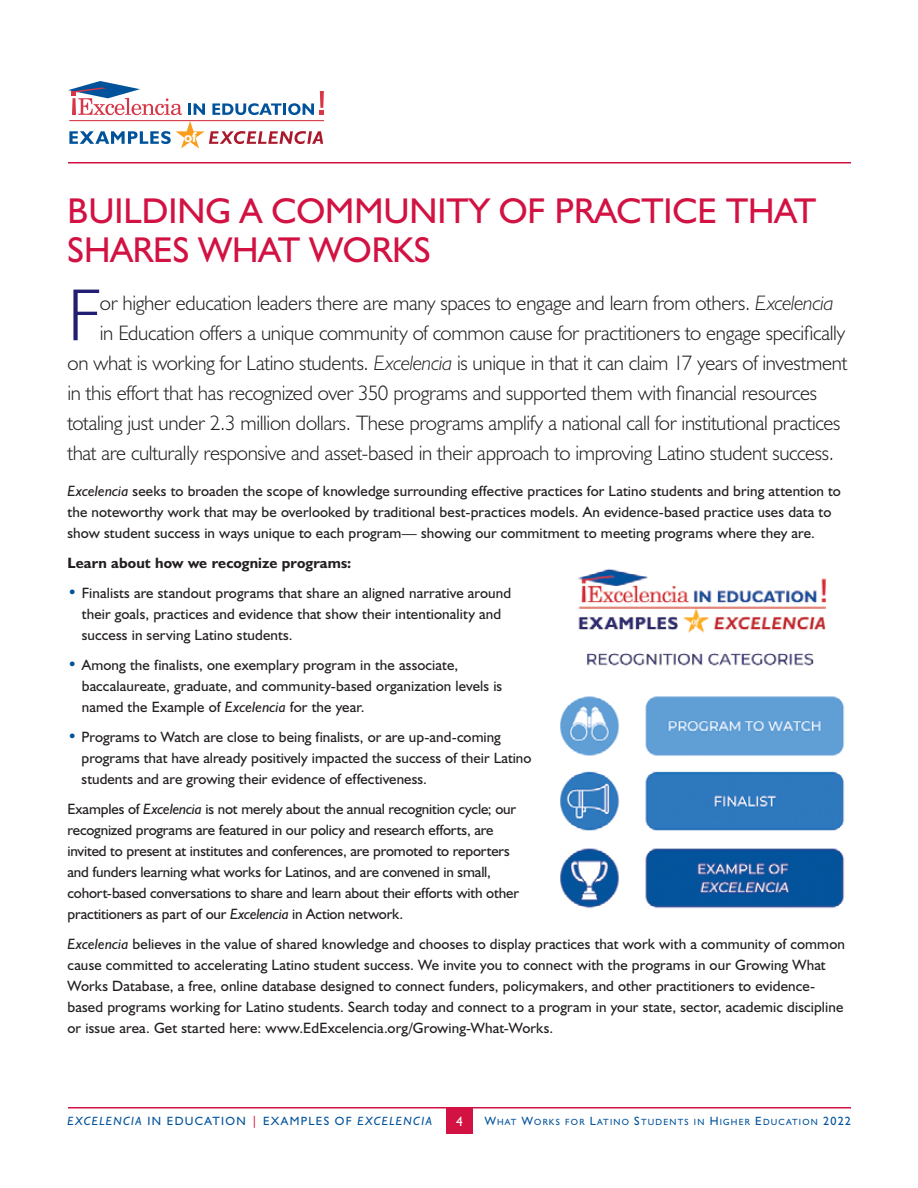
<style>
.page{position:relative;width:918px;height:1188px;background:#fff}
.page>*{position:absolute;margin:0;border:0;box-sizing:border-box;transform-origin:0 0}
.t1{font:300 74.25px "Humanist 521 BT";color:#221f72}
.t2{font:36px/39px "Humanist 521 BT";color:#d11242}
.t3{font:300 21px "Humanist 521 BT";letter-spacing:-.015em;color:#231f20}
.t4{font:15px/21px "Humanist 521 BT";letter-spacing:.005em;color:#231f20}
.t5{font:700 15px "Humanist 521 BT";letter-spacing:.005em;color:#231f20}
.t6{font:700 14.4px "Humanist 521 BT";color:#fff}
.t7{font:13.5px "Humanist 521 BT";color:#fff}
.t8{font:12px "Humanist 521 BT";letter-spacing:.11em;color:#00539b}
.t9{font:9px "Humanist 521 BT";letter-spacing:.135em;color:#00539b}
.s1{font-style:italic}
.s2{font-size:16.5px;color:#00539b}
.s3{color:#d11242}
.s4{font-size:12px}
</style>
<div class="page">
<hr style="left:68px;top:162px;width:783px;height:2px;background:#d11242">
<hr style="left:68px;top:1107px;width:783px;height:1px;background:#d11242">
<div style="left:446px;top:1107px;width:27px;height:27px;background:#d11242"></div>
<svg style="left:68px;top:81px;width:114px;height:34px"></svg>
<svg style="left:188px;top:103px;width:17px;height:12px"></svg>
<svg style="left:212px;top:103px;width:102px;height:12px"></svg>
<svg style="left:320px;top:91px;width:4px;height:24px"></svg>
<hr style="left:69px;top:120px;width:255px;height:1px;background:#d73647">
<svg style="left:69px;top:121px;width:254px;height:27px"></svg>
<img style="left:560px;top:568px;width:285px;height:340px">
<p class="t6" style="left:184px;top:128px;width:14px">of</p>
<h2 class="t2" style="left:68px;top:191px;width:750px">BUILDING A COMMUNITY OF PRACTICE THAT<br>SHARES WHAT WORKS</h2>
<h1 class="t1" style="left:68px;top:269px;width:35px">F</h1>
<h3 class="t3" style="left:100px;top:290px;width:735px">or higher education leaders there are many spaces to engage and learn from others. <span class="s1">Excelencia</span></h3>
<h3 class="t3" style="left:100px;top:320px;width:747px">in Education offers a unique community of common cause for practitioners to engage specifically</h3>
<h3 class="t3" style="left:68px;top:350px;width:781px">on what is working for Latino students. <span class="s1">Excelencia</span> is unique in that it can claim 17 years of investment</h3>
<h3 class="t3" style="left:68px;top:380px;width:751px">in this effort that has recognized over 350 programs and supported them with financial resources</h3>
<h3 class="t3" style="left:68px;top:410px;width:774px">totaling just under 2.3 million dollars. These programs amplify a national call for institutional practices</h3>
<h3 class="t3" style="left:68px;top:440px;width:768px">that are culturally responsive and asset-based in their approach to improving Latino student success.</h3>
<p class="t4" style="left:68px;top:480px;width:775px"><span class="s1">Excelencia</span> seeks to broaden the scope of knowledge surrounding effective practices for Latino students and bring attention to the noteworthy work that may be overlooked by traditional best-practices models. An evidence-based practice uses data to show student success in ways unique to each program— showing our commitment to meeting programs where they are.</p>
<p class="t5" style="left:68px;top:554px;width:285px">Learn about how we recognize programs:</p>
<p class="t4" style="left:82px;top:582px;width:431px;text-indent:-14px"><span class="s2">•</span> Finalists are standout programs that share an aligned narrative around their goals, practices and evidence that show their intentionality and success in serving Latino students.</p>
<p class="t4" style="left:82px;top:654px;width:422px;text-indent:-14px"><span class="s2">•</span> Among the finalists, one exemplary program in the associate, baccalaureate, graduate, and community-based organization levels is named the Example of <span class="s1">Excelencia</span> for the year.</p>
<p class="t4" style="left:82px;top:726px;width:451px;text-indent:-14px"><span class="s2">•</span> Programs to Watch are close to being finalists, or are up-and-coming programs that have already positively impacted the success of their Latino students and are growing their evidence of effectiveness.</p>
<p class="t4" style="left:67px;top:798px;width:453px">Examples of <span class="s1">Excelencia</span> is not merely about the annual recognition cycle; our recognized programs are featured in our policy and research efforts, are invited to present at institutes and conferences, are promoted to reporters and funders learning what works for Latinos, and are convened in small, cohort-based conversations to share and learn about their efforts with other practitioners as part of our <span class="s1">Excelencia</span> in Action network.</p>
<p class="t4" style="left:67px;top:933px;width:779px"><span class="s1">Excelencia</span> believes in the value of shared knowledge and chooses to display practices that work with a community of common cause committed to accelerating Latino student success. We invite you to connect with the programs in our Growing What Works Database, a free, online database designed to connect funders, policymakers, and other practitioners to evidence&shy;based programs working for Latino students. Search today and connect to a program in your state, sector, academic discipline or issue area. Get started here: www.EdExcelencia.org/Growing-What-Works.</p>
<p class="t8" style="left:68px;top:1114px;width:366px"><span class="s1">EXCELENCIA</span> IN EDUCATION <span class="s3">|</span> EXAMPLES OF <span class="s1">EXCELENCIA</span></p>
<p class="t7" style="left:456px;top:1113px;width:8px">4</p>
<p class="t9" style="left:485px;top:1116px;width:368px"><span class="s4">W</span>HAT <span class="s4">W</span>ORKS FOR <span class="s4">L</span>ATINO <span class="s4">S</span>TUDENTS IN <span class="s4">H</span> IGHER <span class="s4">E</span> DUCATION <span class="s4">2022</span></p>
</div>
